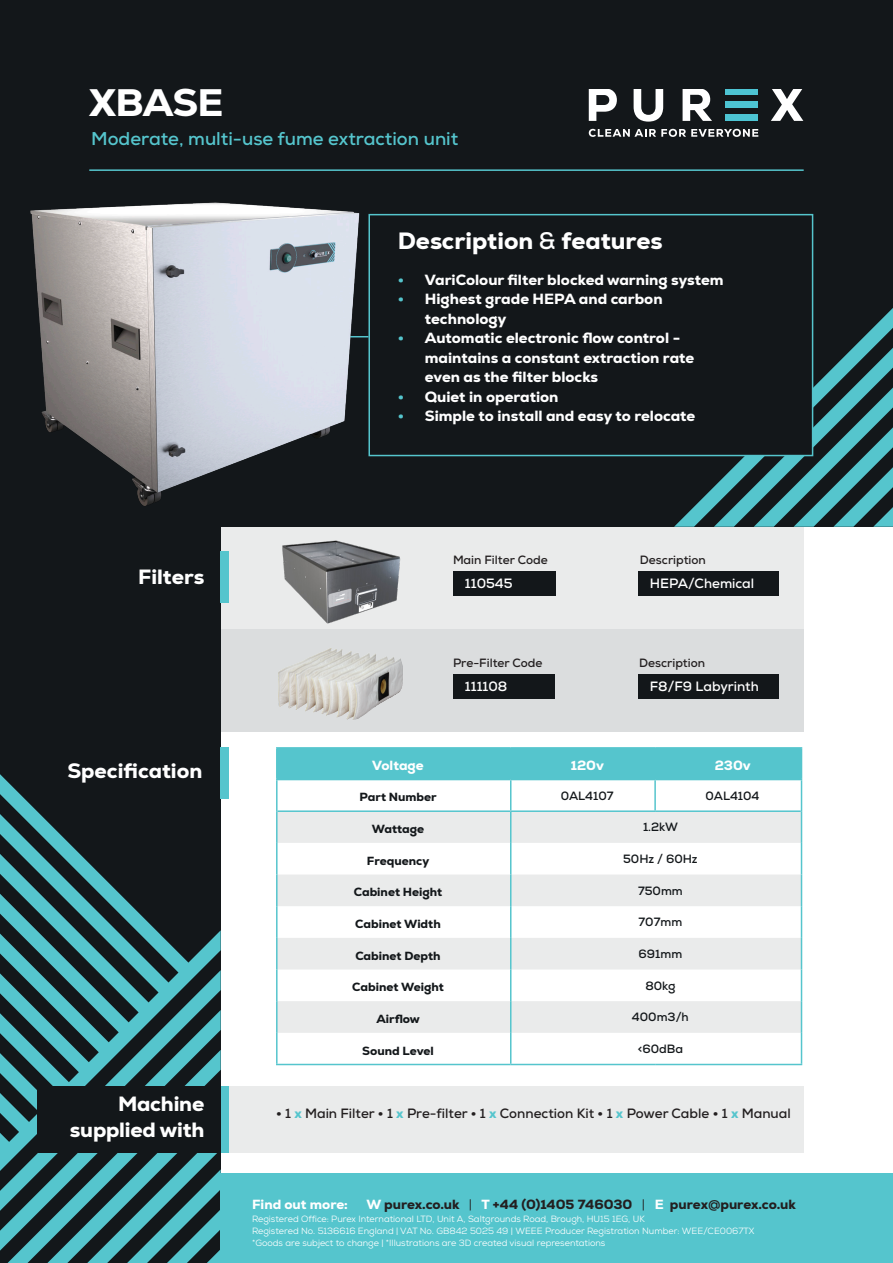
<style>
.page{position:relative;width:893px;height:1263px;background:#fff}
.page>*{position:absolute;margin:0;border:0;box-sizing:border-box;transform-origin:0 0}
.t1{font:800 39px "Nexa";letter-spacing:-.025em;color:#fff}
.t2{font:800 24px "Nexa";color:#fff}
.t3{font:800 21px/25.2px "Nexa";letter-spacing:-.01em;color:#fff;text-align:right}
.t4{font:700 18.45px "Nexa";color:#55c5cd}
.t5{font:800 15px/19.5px "Nexa";color:#fff}
.t6{font:700 13.5px "Nexa";color:#231f20}
.t7{font:800 13.5px "Nexa";color:#231f20}
.t8{font:700 13.5px "Nexa";color:#fff}
.t9{font:800 13.5px "Nexa";color:#fff}
.t10{font:800 12px "Nexa";color:#13171a}
.t11{font:700 12px "Nexa";color:#13171a}
.t12{font:700 12px "Nexa";color:#231f20}
.t13{font:9px "Nexa";color:#fff}
.s1{font-weight:700}
.s2{color:#55c5cd}
.s3{font-weight:800}
.s4{font-weight:800;color:#55c5cd}
.s5{color:#fff}
.s6{font-weight:400}
</style>
<div class="page">
<div style="left:0;top:11px;width:893px;height:516px;background:#13171a"></div>
<div style="left:346px;top:0;width:547px;height:139px;background:#13171a"></div>
<div style="left:221px;top:527px;width:583px;height:103px;background:#eaebeb"></div>
<div style="left:221px;top:630px;width:583px;height:102px;background:#dbddde"></div>
<div style="left:0;top:1px;width:221px;height:1262px;background:#13171a"></div>
<svg style="left:0;top:774px;width:221px;height:489px"></svg>
<div style="left:221px;top:551px;width:8px;height:52px;background:#55c5cd"></div>
<div style="left:221px;top:747px;width:8px;height:52px;background:#55c5cd"></div>
<div style="left:221px;top:1086px;width:8px;height:66px;background:#55c5cd"></div>
<div style="left:37px;top:1086px;width:184px;height:66px;background:#13171a"></div>
<svg style="left:0;top:0;width:346px;height:11px"></svg>
<div style="left:229px;top:1086px;width:575px;height:66px;background:#eaebeb"></div>
<svg style="left:589px;top:129px;width:169px;height:8px"></svg>
<svg style="left:589px;top:89px;width:28px;height:32px"></svg>
<svg style="left:634px;top:89px;width:29px;height:33px"></svg>
<svg style="left:683px;top:89px;width:29px;height:32px"></svg>
<svg style="left:771px;top:89px;width:32px;height:32px"></svg>
<div style="left:725px;top:89px;width:33px;height:6px;background:#4dc4d3"></div>
<div style="left:725px;top:101px;width:33px;height:7px;background:#4dc4d3"></div>
<div style="left:725px;top:114px;width:33px;height:7px;background:#4dc4d3"></div>
<svg style="left:675px;top:456px;width:20px;height:71px"></svg>
<svg style="left:695px;top:456px;width:19px;height:70px"></svg>
<svg style="left:714px;top:295px;width:179px;height:232px"></svg>
<div style="left:368px;top:214px;width:445px;height:242px;background:#13171a;border:2px solid #55c5cd"></div>
<div style="left:453px;top:571px;width:103px;height:25px;background:#13171a"></div>
<div style="left:453px;top:674px;width:102px;height:25px;background:#13171a"></div>
<div style="left:638px;top:571px;width:141px;height:25px;background:#13171a"></div>
<div style="left:638px;top:674px;width:141px;height:25px;background:#13171a"></div>
<img style="left:282px;top:540px;width:119px;height:84px">
<img style="left:278px;top:648px;width:125px;height:72px">
<div style="left:221px;top:1174px;width:672px;height:89px;background:#55c5cd"></div>
<hr style="left:89px;top:169px;width:715px;height:2px;background:#55c5cd">
<img style="left:30px;top:202px;width:347px;height:304px">
<div style="left:278px;top:749px;width:523px;height:30px;background:#55c5cd"></div>
<svg style="left:278px;top:780px;width:523px;height:284px"></svg>
<svg style="left:278px;top:812px;width:523px;height:221px;fill:#eaebeb"></svg>
<hr style="left:276px;top:747px;width:235px;height:2px;background:#55c5cd">
<hr style="left:276px;top:749px;width:2px;height:30px;background:#55c5cd">
<hr style="left:511px;top:747px;width:144px;height:2px;background:#55c5cd">
<hr style="left:510px;top:749px;width:1px;height:30px;background:#55c5cd">
<hr style="left:655px;top:747px;width:147px;height:2px;background:#55c5cd">
<hr style="left:654px;top:749px;width:2px;height:30px;background:#55c5cd">
<hr style="left:801px;top:749px;width:1px;height:30px;background:#55c5cd">
<hr style="left:801px;top:843px;width:1px;height:31px;background:#55c5cd">
<hr style="left:801px;top:874px;width:1px;height:32px;background:#55c5cd">
<hr style="left:801px;top:906px;width:1px;height:32px;background:#55c5cd">
<hr style="left:801px;top:938px;width:1px;height:31px;background:#55c5cd">
<hr style="left:801px;top:969px;width:1px;height:32px;background:#55c5cd">
<hr style="left:801px;top:1001px;width:1px;height:32px;background:#55c5cd">
<hr style="left:801px;top:1033px;width:1px;height:31px;background:#55c5cd">
<hr style="left:511px;top:1064px;width:144px;height:1px;background:#55c5cd">
<hr style="left:655px;top:1064px;width:147px;height:1px;background:#55c5cd">
<hr style="left:276px;top:779px;width:235px;height:1px;background:#55c5cd">
<hr style="left:276px;top:780px;width:2px;height:31px;background:#55c5cd">
<hr style="left:511px;top:779px;width:144px;height:1px;background:#55c5cd">
<hr style="left:510px;top:780px;width:1px;height:30px;background:#55c5cd">
<hr style="left:655px;top:779px;width:147px;height:1px;background:#55c5cd">
<hr style="left:654px;top:780px;width:2px;height:30px;background:#55c5cd">
<hr style="left:801px;top:780px;width:1px;height:31px;background:#55c5cd">
<hr style="left:511px;top:810px;width:144px;height:2px;background:#55c5cd">
<hr style="left:655px;top:810px;width:146px;height:2px;background:#55c5cd">
<hr style="left:801px;top:811px;width:1px;height:32px;background:#55c5cd">
<hr style="left:278px;top:810px;width:233px;height:2px;background:#55c5cd">
<hr style="left:276px;top:811px;width:2px;height:32px;background:#55c5cd">
<hr style="left:510px;top:812px;width:1px;height:31px;background:#55c5cd">
<hr style="left:276px;top:843px;width:2px;height:31px;background:#55c5cd">
<hr style="left:510px;top:843px;width:1px;height:31px;background:#55c5cd">
<hr style="left:276px;top:874px;width:2px;height:32px;background:#55c5cd">
<hr style="left:510px;top:874px;width:1px;height:32px;background:#55c5cd">
<hr style="left:276px;top:906px;width:2px;height:32px;background:#55c5cd">
<hr style="left:510px;top:906px;width:1px;height:32px;background:#55c5cd">
<hr style="left:276px;top:938px;width:2px;height:31px;background:#55c5cd">
<hr style="left:510px;top:938px;width:1px;height:31px;background:#55c5cd">
<hr style="left:276px;top:969px;width:2px;height:32px;background:#55c5cd">
<hr style="left:510px;top:969px;width:1px;height:32px;background:#55c5cd">
<hr style="left:276px;top:1001px;width:2px;height:32px;background:#55c5cd">
<hr style="left:510px;top:1001px;width:1px;height:32px;background:#55c5cd">
<hr style="left:276px;top:1033px;width:2px;height:31px;background:#55c5cd">
<hr style="left:510px;top:1033px;width:1px;height:31px;background:#55c5cd">
<hr style="left:276px;top:1064px;width:235px;height:1px;background:#55c5cd">
<p class="t1" style="left:89px;top:78px;width:136px">XBASE</p>
<p class="t4" style="left:91px;top:126px;width:368px">Moderate, multi-use fume extraction unit</p>
<p class="t2" style="left:398px;top:225px;width:266px">Description <span class="s1">&amp;</span> features</p>
<p class="t5" style="left:398px;top:269px;width:327px"><span class="s2">•</span> VariColour filter blocked warning system</p>
<p class="t5" style="left:425px;top:289px;width:239px;text-indent:-27px"><span class="s2">•</span> Highest grade HEPA and carbon technology</p>
<p class="t5" style="left:425px;top:328px;width:271px;text-indent:-27px"><span class="s2">•</span> Automatic electronic flow control - maintains a constant extraction rate even as the filter blocks</p>
<p class="t5" style="left:398px;top:386px;width:162px"><span class="s2">•</span> Quiet in operation</p>
<p class="t5" style="left:398px;top:406px;width:299px"><span class="s2">•</span> Simple to install and easy to relocate</p>
<p class="t3" style="left:138px;top:564px;width:68px">Filters</p>
<p class="t3" style="left:68px;top:758px;width:136px">Specification</p>
<p class="t3" style="left:70px;top:1091px;width:136px">Machine supplied with</p>
<p class="t12" style="left:453px;top:552px;width:96px">Main Filter Code</p>
<p class="t12" style="left:640px;top:552px;width:67px">Description</p>
<p class="t8" style="left:465px;top:574px;width:49px">110545</p>
<p class="t8" style="left:650px;top:574px;width:106px">HEPA/Chemical</p>
<p class="t12" style="left:453px;top:655px;width:91px">Pre-Filter Code</p>
<p class="t12" style="left:639px;top:655px;width:67px">Description</p>
<p class="t8" style="left:465px;top:677px;width:44px">111108</p>
<p class="t8" style="left:650px;top:677px;width:111px">F8/F9 Labyrinth</p>
<p class="t9" style="left:372px;top:756px;width:53px">Voltage</p>
<p class="t9" style="left:571px;top:756px;width:35px">120v</p>
<p class="t9" style="left:715px;top:756px;width:38px">230v</p>
<p class="t10" style="left:360px;top:789px;width:79px">Part Number</p>
<p class="t11" style="left:561px;top:788px;width:54px">0AL4107</p>
<p class="t11" style="left:706px;top:788px;width:55px">0AL4104</p>
<p class="t10" style="left:372px;top:821px;width:54px">Wattage</p>
<p class="t11" style="left:643px;top:819px;width:37px">1.2kW</p>
<p class="t10" style="left:367px;top:853px;width:64px">Frequency</p>
<p class="t11" style="left:623px;top:851px;width:76px">50Hz / 60Hz</p>
<p class="t10" style="left:354px;top:884px;width:90px">Cabinet Height</p>
<p class="t11" style="left:638px;top:883px;width:46px">750mm</p>
<p class="t10" style="left:355px;top:916px;width:87px">Cabinet Width</p>
<p class="t11" style="left:639px;top:914px;width:45px">707mm</p>
<p class="t10" style="left:355px;top:948px;width:87px">Cabinet Depth</p>
<p class="t11" style="left:639px;top:946px;width:45px">691mm</p>
<p class="t10" style="left:352px;top:979px;width:93px">Cabinet Weight</p>
<p class="t11" style="left:645px;top:978px;width:31px">80kg</p>
<p class="t10" style="left:376px;top:1011px;width:45px">Airflow</p>
<p class="t11" style="left:632px;top:1009px;width:58px">400m3/h</p>
<p class="t10" style="left:362px;top:1043px;width:73px">Sound Level</p>
<p class="t11" style="left:638px;top:1041px;width:47px">&lt;60dBa</p>
<p class="t6" style="left:276px;top:1105px;width:516px"><span class="s3">•</span> 1 <span class="s4">x</span> Main Filter <span class="s3">•</span> 1 <span class="s4">x</span> Pre-filter <span class="s3">•</span> 1 <span class="s4">x</span> Connection Kit <span class="s3">•</span> 1 <span class="s4">x</span> Power Cable <span class="s3">•</span> 1 <span class="s4">x</span> Manual</p>
<p class="t9" style="left:252px;top:1195px;width:97px">Find out more:</p>
<p class="t7" style="left:366px;top:1195px;width:431px"><span class="s5">W</span> purex.co.uk <span class="s6">|</span> <span class="s5">T</span> +44 (0)1405 746030 <span class="s6">|</span> <span class="s5">E</span> purex<span class="s1">@</span>purex.co.uk</p>
<p class="t13" style="left:252px;top:1213px;width:394px">Registered Office: Purex International LTD, Unit A, Saltgrounds Road, Brough, HU15 1EG, UK</p>
<p class="t13" style="left:252px;top:1225px;width:504px">Registered No. 5136616 England | VAT No. GB842 5025 49 | WEEE Producer Registration Number: WEE/CE0067TX</p>
<p class="t13" style="left:252px;top:1237px;width:355px">*Goods are subject to change | *Illustrations are 3D created visual representations</p>
</div>
